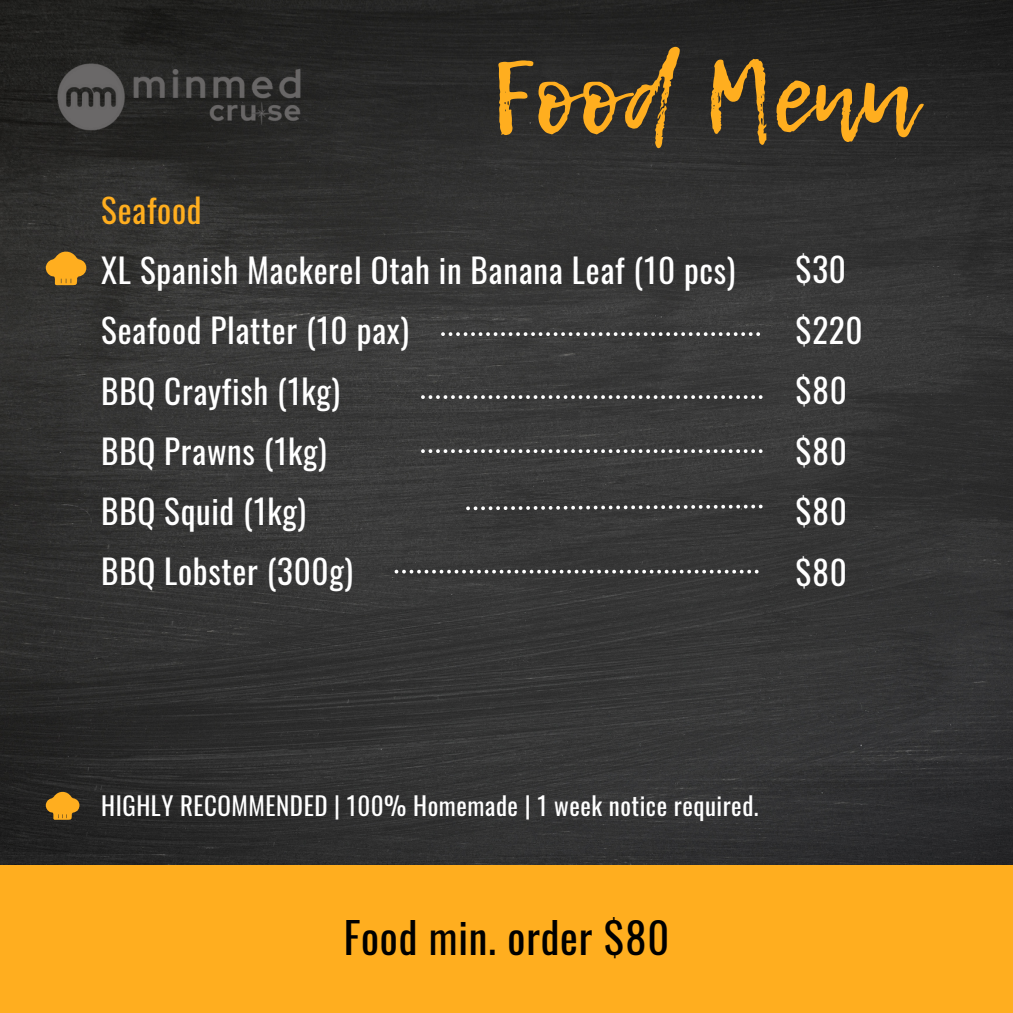
<style>
.page{position:relative;width:1013px;height:1013px;background:#fff}
.page>*{position:absolute;margin:0;border:0;box-sizing:border-box;transform-origin:0 0}
.t1{font:100px "Lemon Tuesday";color:#ffae1f}
.t2{font:42.25px "Oswald";letter-spacing:.02em;color:#000}
.t3{font:33.25px/60px "Oswald";letter-spacing:.02em;color:#fff}
.t4{font:25px "Oswald";letter-spacing:.02em;color:#fff}
.s1{color:#ffae1f}
</style>
<div class="page">
<img style="left:0;top:0;width:1012px;height:865px">
<img style="left:46px;top:40px;width:266px;height:114px">
<div style="left:0;top:865px;width:1012px;height:147px;background:#ffae1f"></div>
<svg style="left:421px;top:449px;width:341px;height:4px"></svg>
<svg style="left:46px;top:790px;width:33px;height:29px"></svg>
<svg style="left:46px;top:249px;width:40px;height:36px"></svg>
<svg style="left:421px;top:395px;width:341px;height:4px"></svg>
<svg style="left:441px;top:332px;width:319px;height:4px"></svg>
<svg style="left:466px;top:504px;width:296px;height:6px"></svg>
<svg style="left:394px;top:569px;width:364px;height:4px"></svg>
<h3 class="t1" style="left:491px;top:22px;width:425px">Food Menu</h3>
<h1 class="t3" style="left:101px;top:179px;width:636px"><span class="s1">Seafood<br></span>XL Spanish Mackerel Otah in Banana Leaf (10 pcs)<br>Seafood Platter (10 pax)<br>BBQ Crayfish (1kg)<br>BBQ Prawns (1kg)<br>BBQ Squid (1kg)<br>BBQ Lobster (300g)</h1>
<p class="t3" style="left:795px;top:238px;width:69px;line-height:60.5px">$30 $220 $80 $80 $80 $80</p>
<p class="t4" style="left:101px;top:786px;width:658px">HIGHLY RECOMMENDED | 100% Homemade | 1 week notice required.</p>
<h3 class="t2" style="left:344px;top:904px;width:327px">Food min. order $80</h3>
</div>
